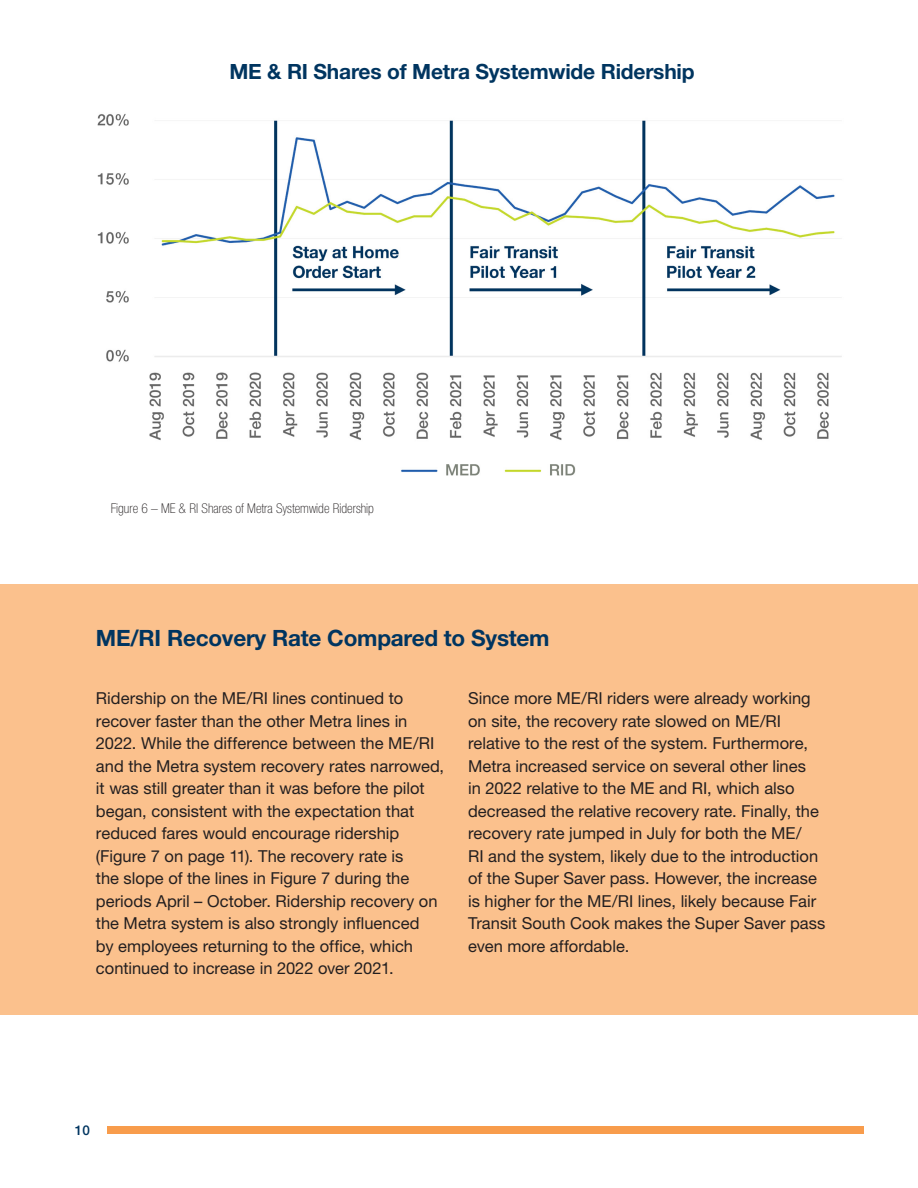
<style>
.page{position:relative;width:918px;height:1188px;background:#fff}
.page>*{position:absolute;margin:0;border:0;box-sizing:border-box;transform-origin:0 0}
.t1{font:700 22.5px "Helvetica Neue LT Pro";letter-spacing:-.01em;color:#003560}
.t2{font:700 21px "Helvetica Neue LT Pro";letter-spacing:-.01em;color:#003560}
.Body_1{font:16.5px/22.5px "Helvetica Neue LT Std";color:#231f20}
.Black_captions{font:100 condensed 13.5px "Helvetica Neue LT Std";color:#231f20}
.t3{font:500 13.5px "Helvetica Neue LT Pro";color:#003560}
</style>
<div class="page">
<div style="left:107px;top:1126px;width:757px;height:8px;background:#f89c4c"></div>
<div style="left:0;top:585px;width:918px;height:430px;background:#fbc18d"></div>
<img style="left:97px;top:114px;width:745px;height:362px">
<h3 class="t2" style="left:229px;top:58px;width:467px">ME &amp; RI Shares of Metra Systemwide Ridership</h3>
<p class="Black_captions" style="left:111px;top:501px;width:265px">Figure 6 – ME &amp; RI Shares of Metra Systemwide Ridership</p>
<h3 class="t1" style="left:96px;top:624px;width:455px">ME/RI Recovery Rate Compared to System</h3>
<p class="Body_1" style="left:96px;top:687px;width:350px">Ridership on the ME/RI lines continued to recover faster than the other Metra lines in 2022. While the difference between the ME/RI and the Metra system recovery rates narrowed, it was still greater than it was before the pilot began, consistent with the expectation that reduced fares would encourage ridership (Figure 7 on page 11). The recovery rate is<br>the slope of the lines in Figure 7 during the periods April – October. Ridership recovery on the Metra system is also strongly influenced<br>by employees returning to the office, which continued to increase in 2022 over 2021.</p>
<p class="Body_1" style="left:468px;top:687px;width:344px">Since more ME/RI riders were already working</p>
<p class="Body_1" style="left:468px;top:709px;width:359px">on site, the recovery rate slowed on ME/RI relative to the rest of the system. Furthermore, Metra increased service on several other lines<br>in 2022 relative to the ME and RI, which also decreased the relative recovery rate. Finally, the recovery rate jumped in July for both the ME/<br>RI and the system, likely due to the introduction of the Super Saver pass. However, the increase is higher for the ME/RI lines, likely because Fair Transit South Cook makes the Super Saver pass even more affordable.</p>
<p class="t3" style="left:75px;top:1122px;width:17px">10</p>
</div>
